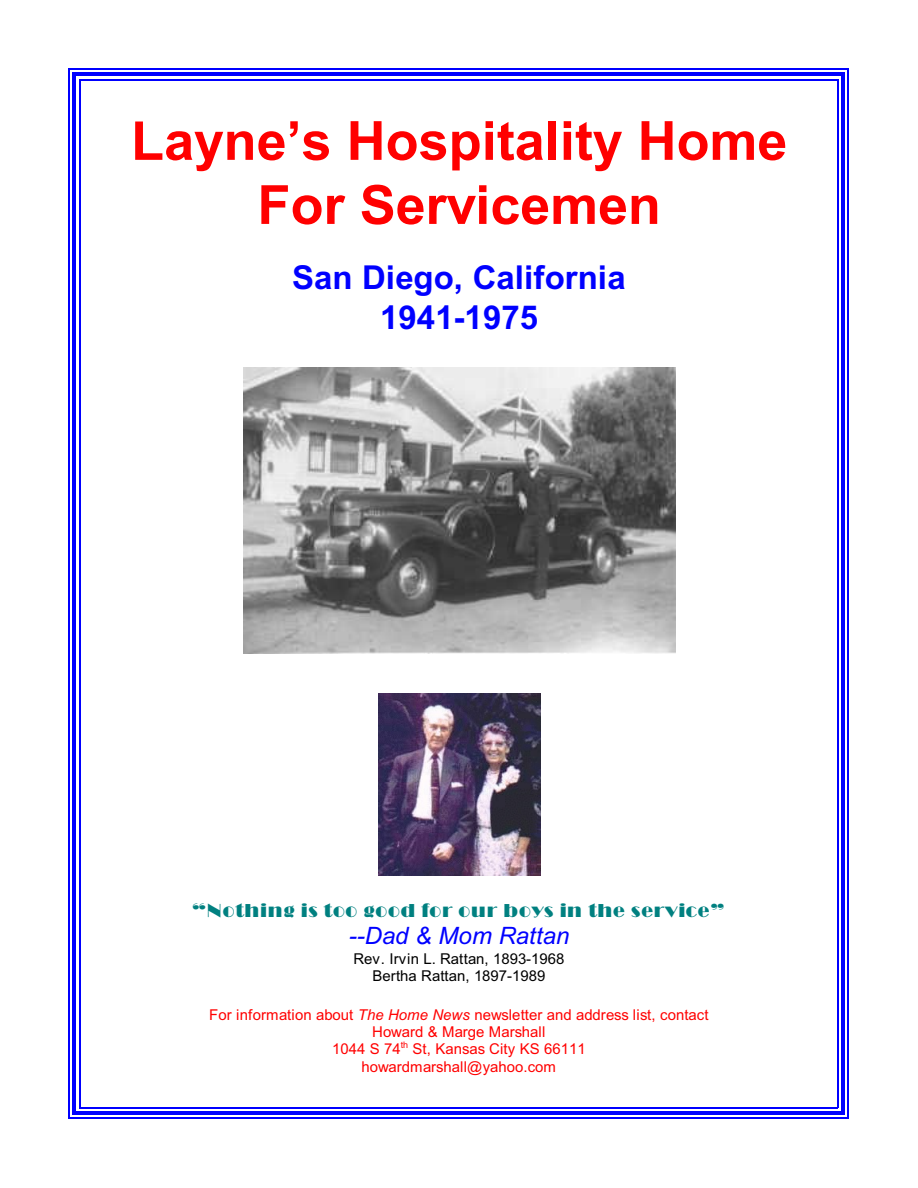
<style>
.page{position:relative;width:918px;height:1188px;background:#fff}
.page>*{position:absolute;margin:0;border:0;box-sizing:border-box;transform-origin:0 0}
.t1{font:700 54px/64.1px "Arial";color:#f00;text-align:center}
.t2{font:700 33px/39.6px "Arial";letter-spacing:.005em;color:#00f;text-align:center}
.t3{font:italic 24px "Arial";letter-spacing:.005em;color:#00f}
.t4{font:19.5px "Broadway";letter-spacing:.05em;color:#008080}
.t5{font:15px/17.4px "Arial";color:#f00;text-align:center}
.t6{font:15px/17.2px "Arial";color:#000;text-align:center}
.t7{font:9px "Arial";color:#f00}
.s1{font-style:italic}
</style>
<div class="page">
<hr style="left:79px;top:79px;width:1px;height:1029px;background:#00f">
<hr style="left:837px;top:79px;width:1px;height:1029px;background:#00f">
<hr style="left:79px;top:79px;width:759px;height:1px;background:#00f">
<hr style="left:79px;top:1107px;width:759px;height:1px;background:#00f">
<hr style="left:72px;top:72px;width:4px;height:1043px;background:#00f">
<hr style="left:841px;top:72px;width:4px;height:1043px;background:#00f">
<hr style="left:72px;top:72px;width:773px;height:4px;background:#00f">
<hr style="left:72px;top:1111px;width:773px;height:4px;background:#00f">
<hr style="left:68px;top:68px;width:1px;height:1051px;background:#00f">
<hr style="left:848px;top:68px;width:1px;height:1051px;background:#00f">
<hr style="left:68px;top:68px;width:781px;height:1px;background:#00f">
<hr style="left:68px;top:1118px;width:781px;height:1px;background:#00f">
<img style="left:243px;top:368px;width:432px;height:286px">
<img style="left:378px;top:694px;width:163px;height:181px">
<h1 class="t1" style="left:131px;top:114px;width:658px">Layne’s Hospitality Home<br>For Servicemen</h1>
<h2 class="t2" style="left:292px;top:261px;width:335px">San Diego, California<br>1941-1975</h2>
<h3 class="t4" style="left:192px;top:899px;width:534px">“Nothing is too good for our boys in the service”</h3>
<h3 class="t3" style="left:349px;top:927px;width:222px">--Dad &amp; Mom Rattan</h3>
<p class="t6" style="left:354px;top:951px;width:213px">Rev. Irvin L. Rattan, 1893-1968<br>Bertha Rattan, 1897-1989</p>
<p class="t5" style="left:209px;top:1007px;width:501px">For information about <span class="s1">The Home News</span> newsletter and address list, contact<br>Howard &amp; Marge Marshall<br>1044 S 74 St, Kansas City KS 66111</p>
<p class="t7" style="left:401px;top:1042px;width:9px">th</p>
<p class="t5" style="left:361px;top:1059px;width:196px">howardmarshall@yahoo.com</p>
</div>
